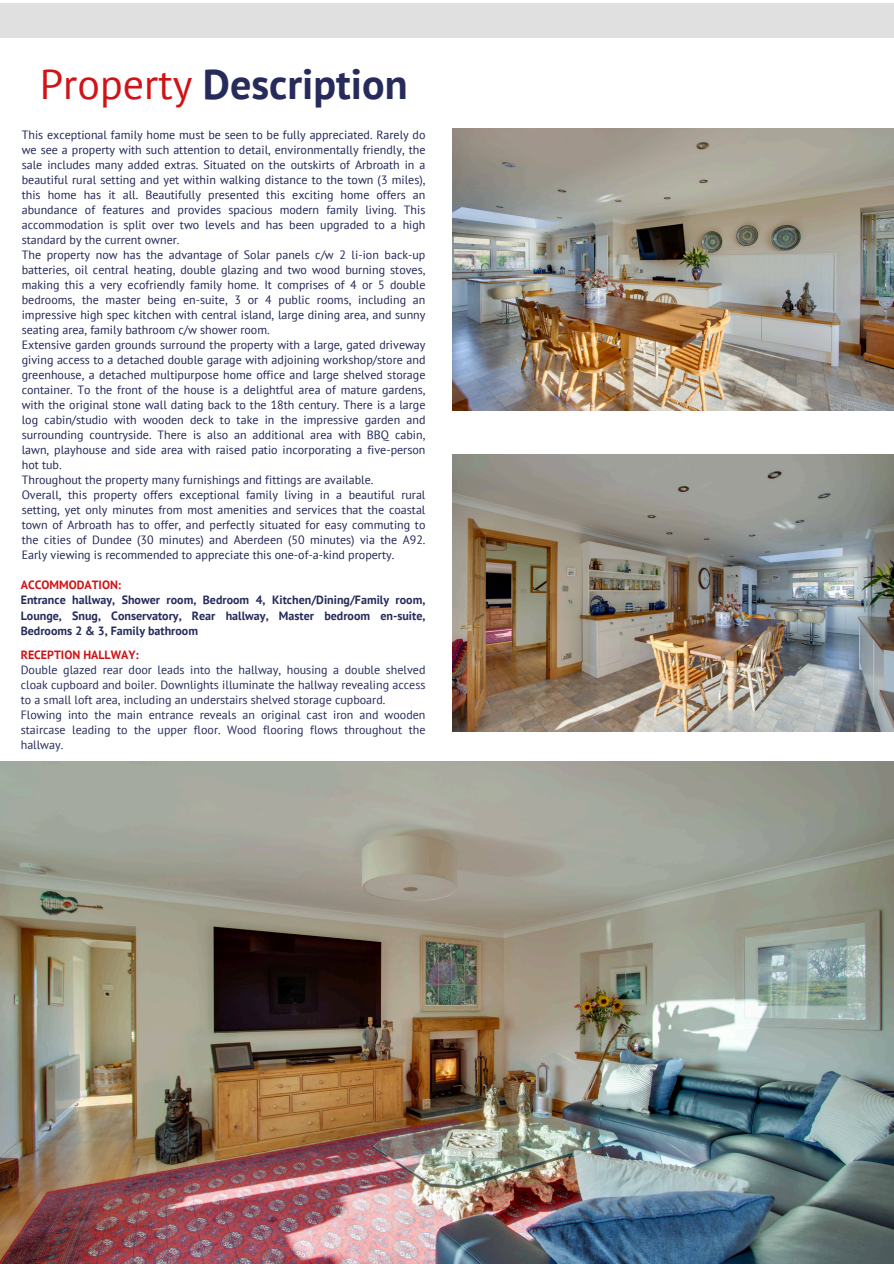
<style>
.page{position:relative;width:894px;height:1264px;background:#fff}
.page>*{position:absolute;margin:0;border:0;box-sizing:border-box;transform-origin:0 0}
.t1{font:700 42px "PT Sans";color:#262b5c}
.t2{font:12px/15px "PT Sans";color:#212657;text-align:justify}
.t3{font:12px/15px "PT Sans";color:#262b5c;text-align:justify}
.t4{font:700 12px/15px "PT Sans";color:#262b5c}
.t5{font:700 12px "PT Sans";color:#d01317}
.s1{font-weight:400;color:#d01317}
.s2{color:#d01317}
</style>
<div class="page">
<div style="left:0;top:4px;width:893px;height:34px;background:#dfe0df"></div>
<img style="left:452px;top:128px;width:441px;height:282px">
<img style="left:452px;top:454px;width:440px;height:277px">
<img style="left:0;top:762px;width:892px;height:501px">
<p class="t1" style="left:40px;top:56px;width:369px"><span class="s1">Property</span> Description</p>
<p class="t2" style="left:22px;top:127px;width:405px">This exceptional family home must be seen to be fully appreciated. Rarely do we see a property with such attention to detail, environmentally friendly, the sale includes many added extras. Situated on the outskirts of Arbroath in a beautiful rural setting and yet within walking distance to the town (3 miles), this home has it all. Beautifully presented this exciting home offers an abundance of features and provides spacious modern family living. This accommodation is split over two levels and has been upgraded to a high standard by the current owner.</p>
<p class="t2" style="left:22px;top:247px;width:405px">The property now has the advantage of Solar panels c/w 2 li-ion back-up batteries, oil central heating, double glazing and two wood burning stoves, making this a very ecofriendly family home. It comprises of 4 or 5 double bedrooms, the master being en-suite, 3 or 4 public rooms, including an impressive high spec kitchen with central island, large dining area, and sunny seating area, family bathroom c/w shower room.</p>
<h2 class="t2" style="left:22px;top:337px;width:405px">Extensive garden grounds surround the property with a large, gated driveway giving access to a detached double garage with adjoining workshop/store and greenhouse, a detached multipurpose home office and large shelved storage container. To the front of the house is a delightful area of mature gardens, with the original stone wall dating back to the 18th century. There is a large log cabin/studio with wooden deck to take in the impressive garden and surrounding countryside. There is also an additional area with BBQ cabin, lawn, playhouse and side area with raised patio incorporating a five-person hot tub.</h2>
<p class="t2" style="left:22px;top:472px;width:353px">Throughout the property many furnishings and fittings are available.</p>
<p class="t2" style="left:22px;top:487px;width:405px">Overall, this property offers exceptional family living in a beautiful rural setting, yet only minutes from most amenities and services that the coastal town of Arbroath has to offer, and perfectly situated for easy commuting to the cities of Dundee (30 minutes) and Aberdeen (50 minutes) via the A92.<br>Early viewing is recommended to appreciate this one-of-a-kind property.</p>
<p class="t4" style="left:21px;top:577px;width:406px"><span class="s2">ACCOMMODATION:<br></span>Entrance hallway, Shower room, Bedroom 4, Kitchen/Dining/Family room, Lounge, Snug, Conservatory, Rear hallway, Master bedroom en-suite, Bedrooms 2 &amp; 3, Family bathroom</p>
<p class="t5" style="left:21px;top:646px;width:119px">RECEPTION HALLWAY:</p>
<p class="t3" style="left:21px;top:661px;width:406px">Double glazed rear door leads into the hallway, housing a double shelved cloak cupboard and boiler. Downlights illuminate the hallway revealing access to a small loft area, including an understairs shelved storage cupboard.</p>
<p class="t3" style="left:21px;top:706px;width:406px">Flowing into the main entrance reveals an original cast iron and wooden staircase leading to the upper floor. Wood flooring flows throughout the hallway.</p>
</div>
